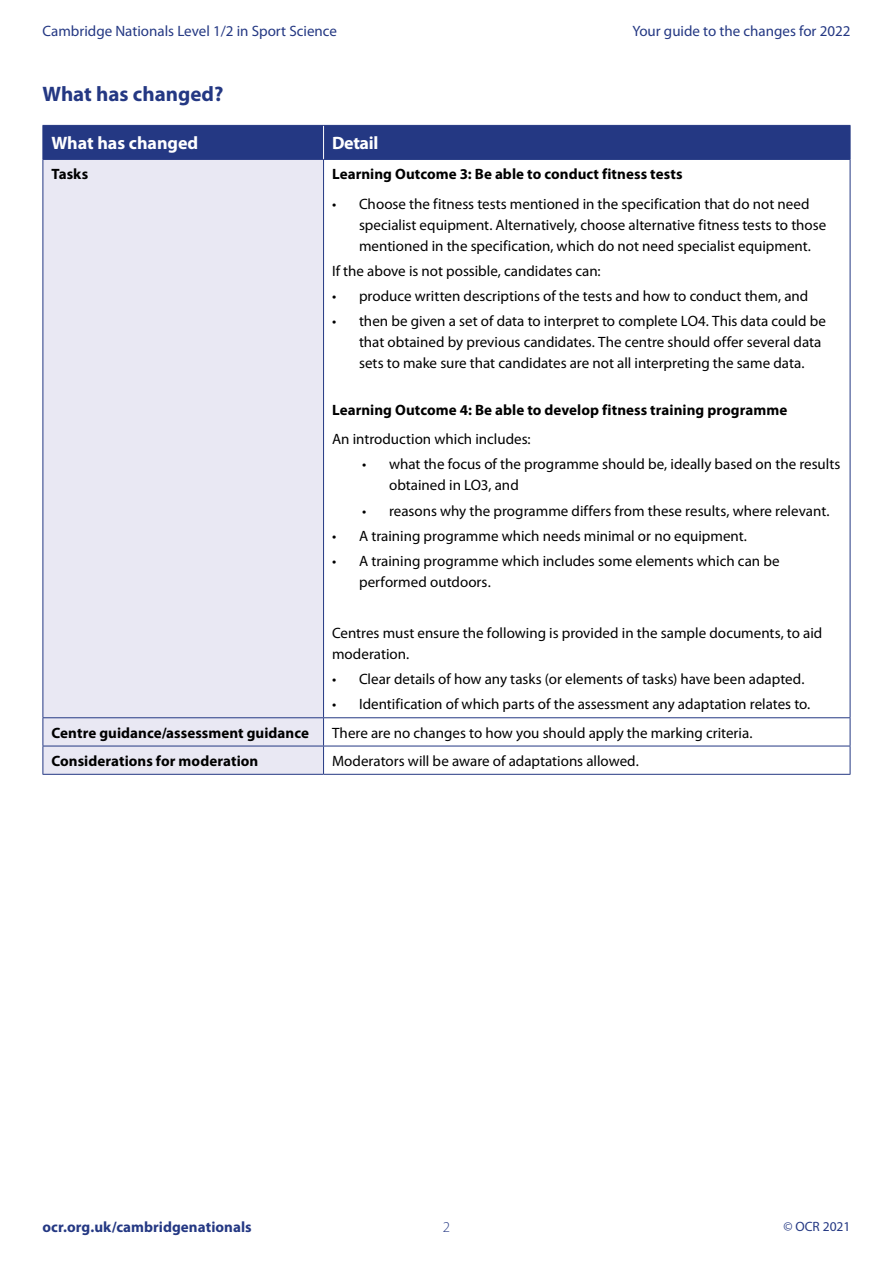
<style>
.page{position:relative;width:893px;height:1263px;background:#fff}
.page>*{position:absolute;margin:0;border:0;box-sizing:border-box;transform-origin:0 0}
.Header_2{font:700 21px "Myriad Pro";color:#243883}
.Table_header{font:700 18px "Myriad Pro";color:#fff}
.Bullets{font:15px/21px "Myriad Pro";color:#000}
.Body_text{font:700 15px "Myriad Pro";letter-spacing:.005em;color:#000}
.Body_text-2{font:15px "Myriad Pro";color:#000}
.t1{font:15px "Myriad Pro";color:#243883}
.Body_text-3{font:700 15px "Myriad Pro";letter-spacing:.005em;color:#243883}
.t2{font:300 15px "Myriad Pro";color:#243883}
.t3{font:13.5px "Myriad Pro";color:#243883}
</style>
<div class="page">
<div style="left:44px;top:126px;width:806px;height:33px;background:#243883"></div>
<div style="left:44px;top:160px;width:279px;height:614px;background:#e9e8f3"></div>
<hr style="left:323px;top:126px;width:1px;height:33px;background:#fff">
<hr style="left:43px;top:126px;width:1px;height:33px;background:#243883">
<hr style="left:43px;top:125px;width:281px;height:1px;background:#243883">
<hr style="left:43px;top:159px;width:281px;height:1px;background:#243883">
<hr style="left:324px;top:125px;width:526px;height:1px;background:#243883">
<hr style="left:850px;top:126px;width:1px;height:33px;background:#243883">
<hr style="left:324px;top:159px;width:526px;height:1px;background:#243883">
<hr style="left:43px;top:160px;width:1px;height:557px;background:#243883">
<svg style="left:43px;top:718px;width:1px;height:56px"></svg>
<hr style="left:43px;top:717px;width:281px;height:1px;background:#243883">
<hr style="left:43px;top:746px;width:281px;height:1px;background:#243883">
<hr style="left:43px;top:774px;width:281px;height:1px;background:#243883">
<hr style="left:323px;top:160px;width:1px;height:557px;background:#243883">
<svg style="left:323px;top:718px;width:1px;height:56px"></svg>
<hr style="left:850px;top:160px;width:1px;height:557px;background:#243883">
<svg style="left:850px;top:718px;width:1px;height:56px"></svg>
<hr style="left:324px;top:717px;width:526px;height:1px;background:#243883">
<hr style="left:324px;top:746px;width:526px;height:1px;background:#243883">
<hr style="left:324px;top:774px;width:526px;height:1px;background:#243883">
<p class="t1" style="left:43px;top:22px;width:296px">Cambridge Nationals Level 1/2 in Sport Science</p>
<p class="t1" style="left:632px;top:22px;width:220px">Your guide to the changes for 2022</p>
<p class="Header_2" style="left:43px;top:80px;width:182px">What has changed?</p>
<p class="Table_header" style="left:51px;top:131px;width:148px">What has changed</p>
<p class="Table_header" style="left:332px;top:131px;width:48px">Detail</p>
<p class="Body_text" style="left:51px;top:164px;width:38px">Tasks</p>
<p class="Body_text" style="left:332px;top:164px;width:352px">Learning Outcome 3: Be able to conduct fitness tests</p>
<p class="Bullets" style="left:359px;top:193px;width:469px;text-indent:-27px">• Choose the fitness tests mentioned in the specification that do not need specialist equipment. Alternatively, choose alternative fitness tests to those mentioned in the specification, which do not need specialist equipment.</p>
<p class="Bullets" style="left:332px;top:260px;width:270px">If the above is not possible, candidates can:</p>
<p class="Bullets" style="left:332px;top:285px;width:478px">• produce written descriptions of the tests and how to conduct them, and</p>
<p class="Bullets" style="left:359px;top:311px;width:468px;text-indent:-27px">• then be given a set of data to interpret to complete LO4. This data could be that obtained by previous candidates. The centre should offer several data sets to make sure that candidates are not all interpreting the same data.</p>
<p class="Body_text" style="left:332px;top:400px;width:457px">Learning Outcome 4: Be able to develop fitness training programme</p>
<p class="Bullets" style="left:332px;top:428px;width:200px">An introduction which includes:</p>
<p class="Bullets" style="left:389px;top:454px;width:453px;text-indent:-27px">• what the focus of the programme should be, ideally based on the results obtained in LO3, and</p>
<p class="Bullets" style="left:362px;top:500px;width:469px">• reasons why the programme differs from these results, where relevant.</p>
<p class="Bullets" style="left:332px;top:525px;width:416px">• A training programme which needs minimal or no equipment.</p>
<p class="Bullets" style="left:359px;top:550px;width:422px;text-indent:-27px">• A training programme which includes some elements which can be performed outdoors.</p>
<p class="Bullets" style="left:332px;top:622px;width:492px">Centres must ensure the following is provided in the sample documents, to aid moderation.</p>
<p class="Bullets" style="left:332px;top:668px;width:474px">• Clear details of how any tasks (or elements of tasks) have been adapted.</p>
<p class="Bullets" style="left:332px;top:693px;width:480px">• Identification of which parts of the assessment any adaptation relates to.</p>
<p class="Body_text" style="left:51px;top:723px;width:259px">Centre guidance/assessment guidance</p>
<p class="Body_text-2" style="left:332px;top:723px;width:422px">There are no changes to how you should apply the marking criteria.</p>
<p class="Body_text" style="left:51px;top:751px;width:208px">Considerations for moderation</p>
<p class="Body_text-2" style="left:332px;top:751px;width:308px">Moderators will be aware of adaptations allowed.</p>
<p class="Body_text-3" style="left:43px;top:1217px;width:211px">ocr.org.uk/cambridgenationals</p>
<p class="t2" style="left:443px;top:1218px;width:9px">2</p>
<p class="t3" style="left:783px;top:1218px;width:68px">© OCR 2021</p>
</div>
